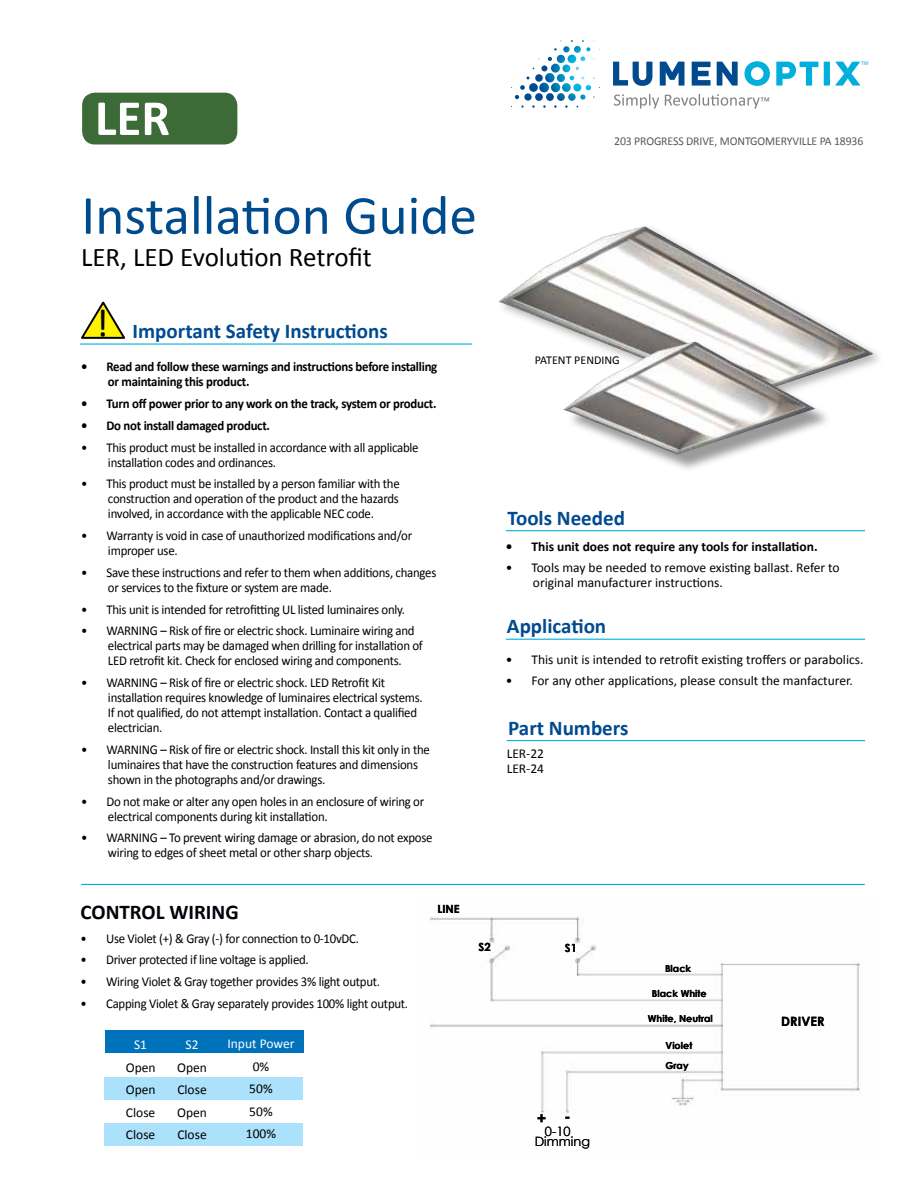
<style>
.page{position:relative;width:918px;height:1188px;background:#fff}
.page>*{position:absolute;margin:0;border:0;box-sizing:border-box;transform-origin:0 0}
.t1{font:55.5px "Calibri";color:#004b8d}
.t2{font:700 51px "Calibri";color:#fff}
.t3{font:27px "Calibri";color:#000}
.t4{font:700 21px "Calibri";color:#004a8f}
.t5{font:700 21px "Calibri";color:#000009}
.t6{font:700 16.05px "Century Gothic";color:#000}
.t7{font:13.5px/15px "Calibri";letter-spacing:-.02em;color:#000;scale:.95 1}
.t8{font:13.5px/15px "Calibri";color:#000}
.t9{font:700 13.5px/15px "Calibri";letter-spacing:-.02em;color:#000;scale:.95 1}
.t10{font:13.5px/22.5px "Calibri";letter-spacing:-.02em;color:#000;text-align:justify}
.t11{font:700 13.5px "Calibri";color:#000}
.t12{font:13.5px "Calibri";color:#fff}
.t13{font:12.9px/10.2px "Century Gothic";color:#000}
.t14{font:700 12.9px "Century Gothic";color:#000}
.t15{font:12px "Calibri";letter-spacing:-.01em;color:#58595b}
.t16{font:12px "Calibri";color:#000}
.t17{font:700 11.25px "Century Gothic";color:#000}
.t18{font:700 9.6px/19.4px "Century Gothic";color:#000}
.t19{font:300 5.4px "Helvetica";color:#00afdb}
.s1{font-weight:400;font-size:39.3px;color:#000}
</style>
<div class="page">
<img style="left:429px;top:917px;width:432px;height:197px">
<svg style="left:613px;top:62px;width:39px;height:24px"></svg>
<svg style="left:660px;top:62px;width:25px;height:24px"></svg>
<svg style="left:692px;top:62px;width:19px;height:24px"></svg>
<svg style="left:717px;top:62px;width:21px;height:24px"></svg>
<svg style="left:744px;top:61px;width:26px;height:25px"></svg>
<svg style="left:776px;top:62px;width:42px;height:24px"></svg>
<div style="left:824px;top:62px;width:6px;height:24px;background:#00afdb"></div>
<svg style="left:835px;top:62px;width:25px;height:24px"></svg>
<svg style="left:511px;top:40px;width:89px;height:68px"></svg>
<svg style="left:614px;top:94px;width:45px;height:15px"></svg>
<svg style="left:665px;top:94px;width:104px;height:15px"></svg>
<hr style="left:80px;top:343px;width:392px;height:2px;background:#00afdb">
<svg style="left:81px;top:301px;width:44px;height:38px"></svg>
<div style="left:82px;top:93px;width:155px;height:52px;background:#3d6b37;border-radius:13px"></div>
<hr style="left:506px;top:530px;width:359px;height:1px;background:#00afdb">
<hr style="left:506px;top:639px;width:359px;height:1px;background:#00afdb">
<hr style="left:507px;top:740px;width:358px;height:1px;background:#00afdb">
<hr style="left:81px;top:884px;width:784px;height:1px;background:#00afdb">
<div style="left:104px;top:1123px;width:199px;height:23px;background:#abe1fa"></div>
<div style="left:104px;top:1077px;width:199px;height:23px;background:#abe1fa"></div>
<div style="left:105px;top:1030px;width:198px;height:23px;background:#0072bc"></div>
<img style="left:498px;top:226px;width:375px;height:152px">
<div style="left:564px;top:343px;width:267px;height:129px;background:#000;opacity:.4"></div>
<img style="left:562px;top:341px;width:254px;height:114px">
<h2 class="t2" style="left:95px;top:85px;width:77px">LER</h2>
<p class="t19" style="left:862px;top:60px;width:8px">TM</p>
<p class="t15" style="left:614px;top:134px;width:251px">203 PROGRESS DRIVE, MONTGOMERYVILLE PA 18936</p>
<h1 class="t1" style="left:81px;top:180px;width:397px">Installation Guide</h1>
<h3 class="t3" style="left:81px;top:240px;width:292px">LER, LED Evolution Retrofit</h3>
<h3 class="t4" style="left:96px;top:318px;width:293px"><span class="s1">!</span> Important Safety Instructions</h3>
<p class="t9" style="left:108px;top:359px;width:348px;text-indent:-27px">• Read and follow these warnings and instructions before installing or maintaining this product.</p>
<p class="t9" style="left:81px;top:396px;width:376px">• Turn off power prior to any work on the track, system or product.</p>
<p class="t9" style="left:81px;top:418px;width:201px">• Do not install damaged product.</p>
<p class="t7" style="left:108px;top:440px;width:328px;text-indent:-27px">• This product must be installed in accordance with all applicable installation codes and ordinances.</p>
<p class="t7" style="left:108px;top:476px;width:309px;text-align:justify;text-indent:-27px">• This product must be installed by a person familiar with the construction and operation of the product and the hazards involved, in accordance with the applicable NEC code.</p>
<p class="t7" style="left:108px;top:528px;width:322px;text-indent:-27px">• Warranty is void in case of unauthorized modifications and/or improper use.</p>
<p class="t7" style="left:108px;top:565px;width:347px;text-indent:-27px">• Save these instructions and refer to them when additions, changes or services to the fixture or system are made.</p>
<p class="t7" style="left:81px;top:602px;width:343px">• This unit is intended for retrofitting UL listed luminaires only.</p>
<p class="t7" style="left:108px;top:623px;width:333px;text-indent:-27px">• WARNING – Risk of fire or electric shock. Luminaire wiring and electrical parts may be damaged when drilling for installation of<br>LED retrofit kit. Check for enclosed wiring and components.</p>
<p class="t7" style="left:108px;top:675px;width:333px;text-indent:-27px">• WARNING – Risk of fire or electric shock. LED Retrofit Kit installation requires knowledge of luminaires electrical systems.<br>If not qualified, do not attempt installation. Contact a qualified electrician.</p>
<p class="t7" style="left:108px;top:742px;width:340px;text-indent:-27px">• WARNING – Risk of fire or electric shock. Install this kit only in the luminaires that have the construction features and dimensions shown in the photographs and/or drawings.</p>
<p class="t7" style="left:108px;top:794px;width:334px;text-indent:-27px">• Do not make or alter any open holes in an enclosure of wiring or electrical components during kit installation.</p>
<p class="t7" style="left:108px;top:830px;width:343px;text-indent:-27px">• WARNING – To prevent wiring damage or abrasion, do not expose wiring to edges of sheet metal or other sharp objects.</p>
<p class="t16" style="left:535px;top:353px;width:86px">PATENT PENDING</p>
<h3 class="t4" style="left:507px;top:504px;width:119px">Tools Needed</h3>
<p class="t11" style="left:506px;top:537px;width:313px">• This unit does not require any tools for installation.</p>
<p class="t8" style="left:533px;top:560px;width:308px;text-indent:-27px">• Tools may be needed to remove existing ballast. Refer to original manufacturer instructions.</p>
<h3 class="t4" style="left:507px;top:613px;width:101px">Application</h3>
<p class="t8" style="left:506px;top:652px;width:359px">• This unit is intended to retrofit existing troffers or parabolics.</p>
<p class="t8" style="left:506px;top:673px;width:348px">• For any other applications, please consult the manfacturer.</p>
<h3 class="t4" style="left:508px;top:714px;width:122px">Part Numbers</h3>
<p class="t8" style="left:507px;top:746px;width:39px">LER-22<br>LER-24</p>
<h3 class="t5" style="left:81px;top:898px;width:160px">CONTROL WIRING</h3>
<p class="t7" style="left:81px;top:931px;width:295px">• Use Violet (+) &amp; Gray (-) for connection to 0-10vDC.</p>
<p class="t7" style="left:81px;top:953px;width:242px">• Driver protected if line voltage is applied.</p>
<p class="t7" style="left:81px;top:974px;width:317px">• Wiring Violet &amp; Gray together provides 3% light output.</p>
<p class="t7" style="left:81px;top:996px;width:346px">• Capping Violet &amp; Gray separately provides 100% light output.</p>
<p class="t12" style="left:134px;top:1036px;width:15px">S1</p>
<p class="t10" style="left:126px;top:1056px;width:31px">Open Open Close Close</p>
<p class="t12" style="left:227px;top:1035px;width:68px">Input Power</p>
<p class="t10" style="left:246px;top:1055px;width:32px;text-align:center">0%<br>50%<br>50%<br>100%</p>
<p class="t12" style="left:186px;top:1036px;width:15px">S2</p>
<p class="t10" style="left:177px;top:1056px;width:31px">Open Close Open Close</p>
<p class="t17" style="left:437px;top:901px;width:24px">LINE</p>
<p class="t17" style="left:479px;top:940px;width:14px">S2</p>
<p class="t17" style="left:565px;top:940px;width:14px">S1</p>
<p class="t6" style="left:537px;top:1108px;width:11px">+</p>
<p class="t6" style="left:564px;top:1106px;width:8px">-</p>
<p class="t13" style="left:535px;top:1126px;width:57px;text-indent:10px">0-10<br>Dimming</p>
<p class="t18" style="left:665px;top:958px;width:28px">Black</p>
<p class="t18" style="left:652px;top:984px;width:56px">Black White</p>
<p class="t18" style="left:648px;top:1009px;width:67px">White, Neutral</p>
<p class="t18" style="left:665px;top:1036px;width:28px">Violet<br>Gray</p>
<p class="t14" style="left:781px;top:1013px;width:45px">DRIVER</p>
</div>
